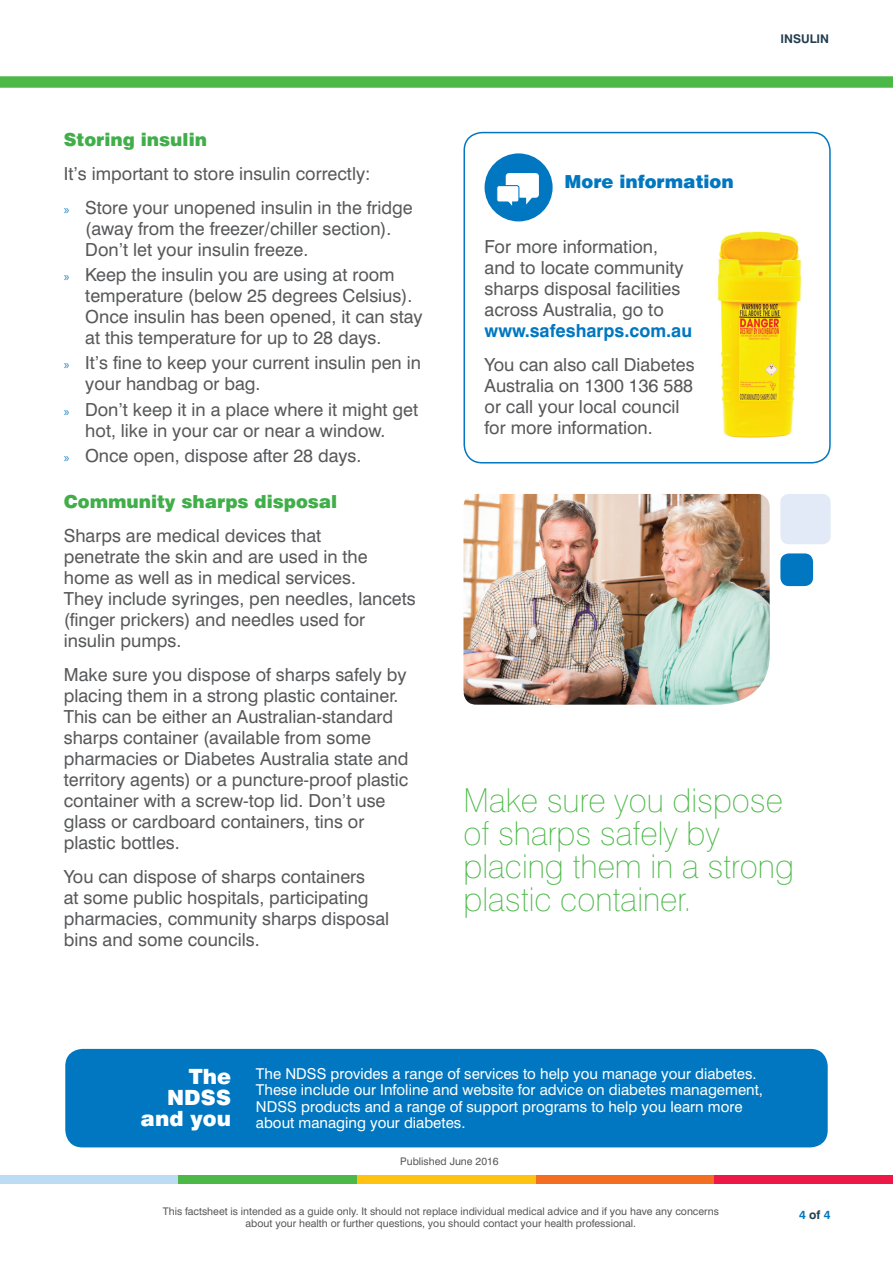
<style>
.page{position:relative;width:893px;height:1263px;background:#fff}
.page>*{position:absolute;margin:0;border:0;box-sizing:border-box;transform-origin:0 0}
.t1{font:100 33px/33px "Swiss 721 BT";color:#4cb848}
.t2{font:900 21px/21px "Swiss 721 BT";color:#fff;text-align:right}
.t3{font:18px/21px "Swiss 721 BT";color:#57585a}
.t4{font:900 18px "Swiss 721 BT";color:#40ae49}
.t5{font:700 18px "Swiss 721 BT";color:#0077c0}
.t6{font:900 18px "Swiss 721 BT";color:#0077c0}
.t7{font:15px/16.5px "Swiss 721 BT";color:#fff}
.t8{font:700 12px "Swiss 721 BT";color:#233d50}
.t9{font:700 12px "Swiss 721 BT";color:#0077c0}
.t10{font:10.5px/12px "Swiss 721 BT";color:#57585a;text-align:center}
.s1{font-family:"Myriad Pro";font-size:13.5px;color:#2287c8}
.s2{color:#233d50}
</style>
<div class="page">
<div style="left:357px;top:1176px;width:179px;height:8px;background:#fec210"></div>
<div style="left:0;top:1176px;width:179px;height:8px;background:#bcdcf3"></div>
<div style="left:179px;top:1176px;width:178px;height:8px;background:#4cb848"></div>
<div style="left:536px;top:1176px;width:178px;height:8px;background:#f36e21"></div>
<div style="left:714px;top:1176px;width:179px;height:8px;background:#ed1845"></div>
<div style="left:65px;top:1048px;width:763px;height:100px;background:#0077c0;border-radius:18px"></div>
<div style="left:64px;top:1047px;width:765px;height:102px;border:2px solid #fff;border-radius:18px"></div>
<div style="left:0;top:77px;width:893px;height:10px;background:#4cb848"></div>
<div style="left:463px;top:132px;width:368px;height:331px;border:2px solid #0077c0;border-radius:18px"></div>
<div style="left:485px;top:153px;width:68px;height:68px;background:#0077c0;border-radius:50%"></div>
<div style="left:506px;top:173px;width:33px;height:25px;background:#fff;border-radius:3px"></div>
<div style="left:497px;top:186px;width:22px;height:16px;background:#fff;border-radius:2px"></div>
<div style="left:496px;top:185px;width:23px;height:18px;border:1px solid #0077c0;border-radius:2px"></div>
<svg style="left:507px;top:201px;width:5px;height:5px"></svg>
<svg style="left:526px;top:197px;width:9px;height:8px"></svg>
<img style="left:717px;top:231px;width:85px;height:207px">
<img style="left:463px;top:494px;width:307px;height:211px">
<div style="left:780px;top:553px;width:33px;height:33px;background:#0077c0;border-radius:9px"></div>
<div style="left:780px;top:494px;width:51px;height:50px;background:#e1eaf6;border-radius:9px"></div>
<p class="t4" style="left:64px;top:129px;width:145px">Storing insulin</p>
<p class="t3" style="left:64px;top:157px;width:350px;line-height:33.8px">It’s important to store insulin correctly:<br><span class="s1">»</span> Store your unopened insulin in the fridge</p>
<p class="t3" style="left:85px;top:218px;width:308px">(away from the freezer/chiller section).<br>Don’t let your insulin freeze.</p>
<p class="t3" style="left:85px;top:264px;width:339px;text-indent:-22px"><span class="s1">»</span> Keep the insulin you are using at room temperature (below 25 degrees Celsius).<br>Once insulin has been opened, it can stay at this temperature for up to 28 days.</p>
<p class="t3" style="left:85px;top:352px;width:337px;text-indent:-22px"><span class="s1">»</span> It’s fine to keep your current insulin pen in your handbag or bag.</p>
<p class="t3" style="left:85px;top:398px;width:334px;text-indent:-22px"><span class="s1">»</span> Don’t keep it in a place where it might get hot, like in your car or near a window.</p>
<p class="t3" style="left:64px;top:445px;width:299px"><span class="s1">»</span> Once open, dispose after 28 days.</p>
<p class="t4" style="left:64px;top:491px;width:275px">Community sharps disposal</p>
<p class="t3" style="left:64px;top:525px;width:353px">Sharps are medical devices that<br>penetrate the skin and are used in the home as well as in medical services.<br>They include syringes, pen needles, lancets (finger prickers) and needles used for insulin pumps.</p>
<p class="t3" style="left:64px;top:664px;width:346px">Make sure you dispose of sharps safely by placing them in a strong plastic container.<br>This can be either an Australian-standard sharps container (available from some pharmacies or Diabetes Australia state and territory agents) or a puncture-proof plastic container with a screw-top lid. Don’t use glass or cardboard containers, tins or plastic bottles.</p>
<p class="t3" style="left:64px;top:866px;width:327px">You can dispose of sharps containers<br>at some public hospitals, participating pharmacies, community sharps disposal bins and some councils.</p>
<p class="t8" style="left:780px;top:31px;width:50px">INSULIN</p>
<p class="t6" style="left:564px;top:171px;width:171px">More information</p>
<p class="t3" style="left:485px;top:236px;width:201px">For more information, and to locate community sharps disposal facilities across Australia, go to</p>
<p class="t5" style="left:485px;top:320px;width:209px">www.safesharps.com.au</p>
<p class="t3" style="left:485px;top:354px;width:212px">You can also call Diabetes<br>Australia on 1300 136 588 or call your local council for more information.</p>
<h1 class="t1" style="left:463px;top:783px;width:332px">Make sure you dispose of sharps safely by placing them in a strong plastic container.</h1>
<p class="t2" style="left:141px;top:1065px;width:92px">The<br>NDSS and you</p>
<p class="t7" style="left:256px;top:1065px;width:509px">The NDSS provides a range of services to help you manage your diabetes.<br>These include our Infoline and website for advice on diabetes management, NDSS products and a range of support programs to help you learn more about managing your diabetes.</p>
<p class="t10" style="left:400px;top:1155px;width:100px">Published June 2016</p>
<p class="t10" style="left:163px;top:1205px;width:558px">This factsheet is intended as a guide only. It should not replace individual medical advice and if you have any concerns about your health or further questions, you should contact your health professional.</p>
<p class="t9" style="left:799px;top:1207px;width:33px">4 <span class="s2">of</span> 4</p>
</div>
